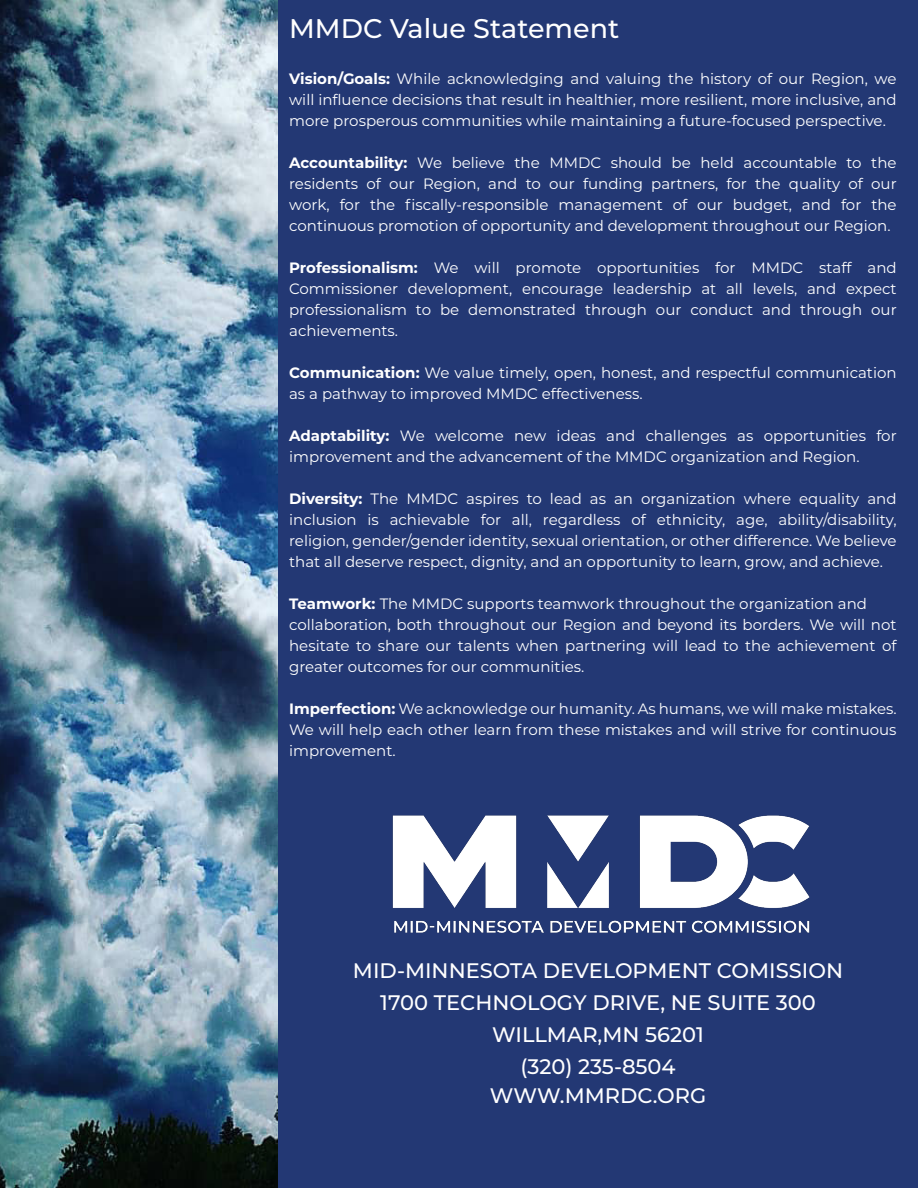
<style>
.page{position:relative;width:918px;height:1188px;background:#fff}
.page>*{position:absolute;margin:0;border:0;box-sizing:border-box;transform-origin:0 0}
._6_Content_black_C_S{font:500 27px "Montserrat";color:#fff}
._6_Content_black_C_S-2{font:500 21px "Montserrat";color:#fff}
._6_Content_black_C_S-3{font:15px/21px "Montserrat";color:#fff}
.s1{font-weight:700}
</style>
<div class="page">
<img style="left:0;top:0;width:278px;height:1188px">
<div style="left:278px;top:0;width:640px;height:1188px;background:#233874"></div>
<img style="left:392px;top:815px;width:418px;height:118px">
<p class="_6_Content_black_C_S" style="left:289px;top:9px;width:332px">MMDC Value Statement</p>
<p class="_6_Content_black_C_S-3" style="left:289px;top:68px;width:609px;text-align:justify"><span class="s1">Vision/Goals:</span> While acknowledging and valuing the history of our Region, we will influence decisions that result in healthier, more resilient, more inclusive, and more prosperous communities while maintaining a future-focused perspective.</p>
<p class="_6_Content_black_C_S-3" style="left:289px;top:152px;width:609px"><span class="s1">Accountability:</span> We believe the MMDC should be held accountable to the</p>
<p class="_6_Content_black_C_S-3" style="left:289px;top:173px;width:609px">residents of our Region, and to our funding partners, for the quality of our work, for the fiscally-responsible management of our budget, and for the</p>
<p class="_6_Content_black_C_S-3" style="left:289px;top:215px;width:603px">continuous promotion of opportunity and development throughout our Region.</p>
<p class="_6_Content_black_C_S-3" style="left:289px;top:257px;width:609px"><span class="s1">Professionalism:</span> We will promote opportunities for MMDC staff and</p>
<p class="_6_Content_black_C_S-3" style="left:289px;top:278px;width:609px">Commissioner development, encourage leadership at all levels, and expect</p>
<p class="_6_Content_black_C_S-3" style="left:289px;top:299px;width:609px">professionalism to be demonstrated through our conduct and through our achievements.</p>
<p class="_6_Content_black_C_S-3" style="left:289px;top:362px;width:609px"><span class="s1">Communication:</span> We value timely, open, honest, and respectful communication as a pathway to improved MMDC effectiveness.</p>
<p class="_6_Content_black_C_S-3" style="left:289px;top:425px;width:609px"><span class="s1">Adaptability:</span> We welcome new ideas and challenges as opportunities for</p>
<p class="_6_Content_black_C_S-3" style="left:289px;top:446px;width:572px">improvement and the advancement of the MMDC organization and Region.</p>
<p class="_6_Content_black_C_S-3" style="left:289px;top:488px;width:609px"><span class="s1">Diversity:</span> The MMDC aspires to lead as an organization where equality and</p>
<p class="_6_Content_black_C_S-3" style="left:289px;top:509px;width:609px">inclusion is achievable for all, regardless of ethnicity, age, ability/disability,</p>
<p class="_6_Content_black_C_S-3" style="left:289px;top:530px;width:609px">religion, gender/gender identity, sexual orientation, or other difference. We believe that all deserve respect, dignity, and an opportunity to learn, grow, and achieve.</p>
<p class="_6_Content_black_C_S-3" style="left:289px;top:593px;width:580px"><span class="s1">Teamwork:</span> The MMDC supports teamwork throughout the organization and</p>
<p class="_6_Content_black_C_S-3" style="left:289px;top:614px;width:609px;text-align:justify">collaboration, both throughout our Region and beyond its borders. We will not hesitate to share our talents when partnering will lead to the achievement of greater outcomes for our communities.</p>
<p class="_6_Content_black_C_S-3" style="left:289px;top:698px;width:609px;text-align:justify"><span class="s1">Imperfection:</span> We acknowledge our humanity. As humans, we will make mistakes.<br>We will help each other learn from these mistakes and will strive for continuous improvement.</p>
<p class="_6_Content_black_C_S-2" style="left:353px;top:955px;width:492px">MID-MINNESOTA DEVELOPMENT COMISSION</p>
<p class="_6_Content_black_C_S-2" style="left:380px;top:987px;width:437px">1700 TECHNOLOGY DRIVE, NE SUITE 300</p>
<p class="_6_Content_black_C_S-2" style="left:492px;top:1019px;width:213px">WILLMAR,MN 56201</p>
<p class="_6_Content_black_C_S-2" style="left:520px;top:1051px;width:157px">(320) 235-8504</p>
<p class="_6_Content_black_C_S-2" style="left:490px;top:1080px;width:218px">WWW.MMRDC.ORG</p>
</div>
